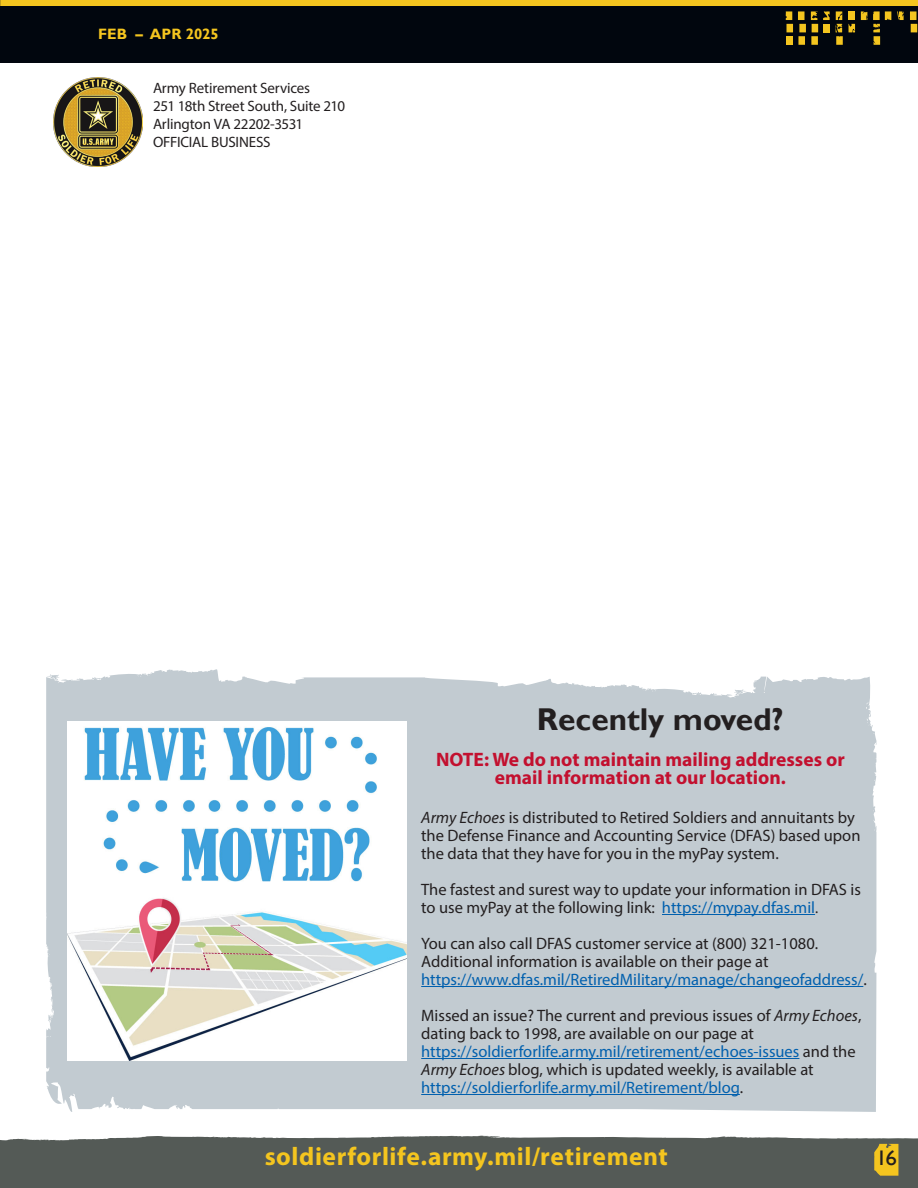
<style>
.page{position:relative;width:918px;height:1188px;background:#fff}
.page>*{position:absolute;margin:0;border:0;box-sizing:border-box;transform-origin:0 0}
.Normal_Paragraph_Style{font:700 31.5px "Gill Sans";color:#231f20}
.t1{font:700 25.5px "Myriad Pro";letter-spacing:.02em;color:#f4c51f}
.t2{font:21.15px "Gill Sans";color:#231f20;scale:1.09 1}
.Normal_Paragraph_Style-2{font:700 19.5px/18px "Myriad Pro";color:#c3102f;text-align:center}
.Normal_Paragraph_Style-3{font:16.5px/18px "Myriad Pro";color:#231f20}
.Normal_Paragraph_Style-4{font:16.5px/18px "Myriad Pro";color:#0160ae}
.t3{font:15px/18px "Myriad Pro";letter-spacing:-.015em;color:#231f20}
.t4{font:700 15px "Gill Sans";color:#f4c51f}
.s1{font-style:italic}
.s2{color:#0160ae}
.s3{font-size:15px}
.s4{color:#231f20}
.s5{font-style:italic;color:#231f20}
</style>
<div class="page">
<div style="left:0;top:0;width:918px;height:63px;background:#01060e"></div>
<div style="left:0;top:1136px;width:918px;height:52px;background:#545a56"></div>
<svg style="left:874px;top:1144px;width:24px;height:32px"></svg>
<div style="left:1px;top:0;width:917px;height:6px;background:#f4c51f"></div>
<div style="left:911px;top:24px;width:6px;height:8px;background:#f4c51f"></div>
<div style="left:910px;top:11px;width:7px;height:9px;background:#f4c51f"></div>
<div style="left:812px;top:24px;width:6px;height:8px;background:#f4c51f"></div>
<div style="left:811px;top:36px;width:7px;height:9px;background:#f4c51f"></div>
<svg style="left:897px;top:11px;width:7px;height:9px"></svg>
<div style="left:798px;top:36px;width:7px;height:9px;background:#f4c51f"></div>
<div style="left:798px;top:11px;width:7px;height:9px;background:#f4c51f"></div>
<svg style="left:811px;top:11px;width:6px;height:9px"></svg>
<div style="left:799px;top:24px;width:7px;height:8px;background:#f4c51f"></div>
<svg style="left:849px;top:24px;width:6px;height:8px"></svg>
<div style="left:848px;top:11px;width:6px;height:9px;background:#f4c51f"></div>
<svg style="left:786px;top:11px;width:6px;height:9px"></svg>
<svg style="left:861px;top:11px;width:30px;height:34px"></svg>
<svg style="left:823px;top:11px;width:20px;height:34px"></svg>
<div style="left:787px;top:24px;width:6px;height:8px;background:#f4c51f"></div>
<div style="left:786px;top:36px;width:7px;height:9px;background:#f4c51f"></div>
<img style="left:53px;top:77px;width:90px;height:90px">
<div style="left:46px;top:669px;width:830px;height:443px;background:#c2cbd1"></div>
<img style="left:68px;top:722px;width:339px;height:339px">
<hr style="left:662px;top:914px;width:153px;height:1px;background:#0160ae">
<hr style="left:421px;top:986px;width:442px;height:1px;background:#0160ae">
<hr style="left:421px;top:1058px;width:378px;height:1px;background:#0160ae">
<hr style="left:421px;top:1094px;width:319px;height:1px;background:#0160ae">
<p class="t4" style="left:98px;top:25px;width:122px">FEB – APR 2025</p>
<p class="t3" style="left:153px;top:79px;width:159px">Army Retirement Services</p>
<p class="t3" style="left:153px;top:97px;width:194px">251 18th Street South, Suite 210</p>
<p class="t3" style="left:153px;top:115px;width:152px">Arlington VA 22202-3531<br>OFFICIAL BUSINESS</p>
<p class="Normal_Paragraph_Style" style="left:537px;top:700px;width:248px">Recently moved?</p>
<p class="Normal_Paragraph_Style-2" style="left:436px;top:750px;width:410px">NOTE: We do not maintain mailing addresses or email information at our location.</p>
<p class="Normal_Paragraph_Style-3" style="left:421px;top:808px;width:441px"><span class="s1">Army Echoes</span> is distributed to Retired Soldiers and annuitants by the Defense Finance and Accounting Service (DFAS) based upon the data that they have for you in the myPay system.</p>
<p class="Normal_Paragraph_Style-3" style="left:421px;top:880px;width:441px">The fastest and surest way to update your information in DFAS is to use myPay at the following link: <span class="s2">https://mypay.dfas.mil</span><span class="s3">.</span></p>
<p class="Normal_Paragraph_Style-3" style="left:421px;top:934px;width:399px">You can also call DFAS customer service at (800) 321-1080.<br>Additional information is available on their page at</p>
<p class="Normal_Paragraph_Style-4" style="left:421px;top:970px;width:447px">https://www.dfas.mil/RetiredMilitary/manage/changeofaddress/<span class="s4">.</span></p>
<p class="Normal_Paragraph_Style-3" style="left:421px;top:1006px;width:442px">Missed an issue? The current and previous issues of <span class="s1">Army Echoes</span>, dating back to 1998, are available on our page at</p>
<p class="Normal_Paragraph_Style-4" style="left:421px;top:1042px;width:436px">https://soldierforlife.army.mil/retirement/echoes-issues <span class="s4">and the<br></span><span class="s5">Army Echoes</span> <span class="s4">blog, which is updated weekly, is available at</span></p>
<p class="Normal_Paragraph_Style-4" style="left:421px;top:1078px;width:324px">https://soldierforlife.army.mil/Retirement/blog<span class="s4">.</span></p>
<h2 class="t1" style="left:265px;top:1140px;width:405px">soldierforlife.army.mil/retirement</h2>
<p class="t2" style="left:876px;top:1146px;width:21px">16</p>
</div>
